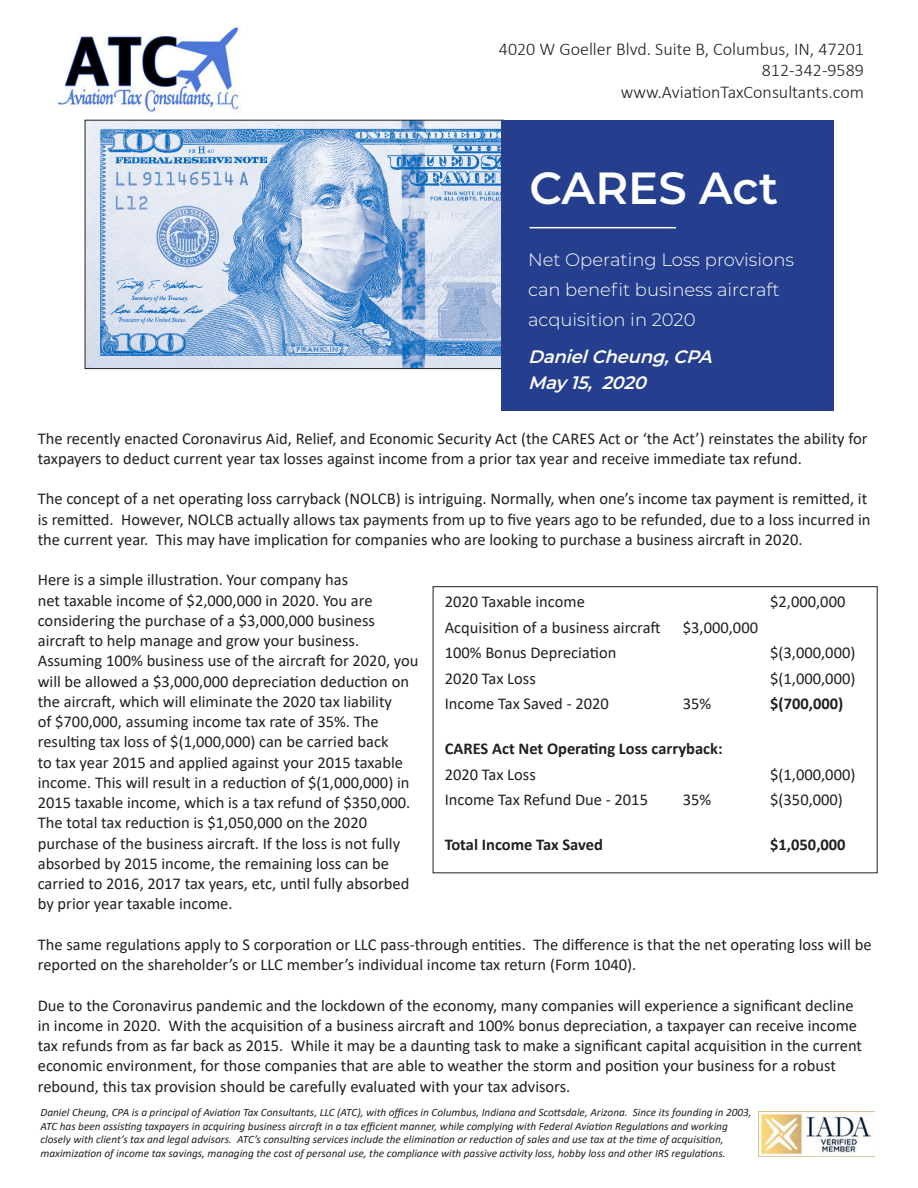
<style>
.page{position:relative;width:918px;height:1188px;background:#fff}
.page>*{position:absolute;margin:0;border:0;box-sizing:border-box;transform-origin:0 0}
.t1{font:600 45px "Montserrat";color:#fff}
.t2{font:300 18px/21.6px "Calibri";color:#231f20;text-align:right}
.t3{font:300 18px/30px "Montserrat";color:#fff}
.t4{font:italic 600 18px/25.5px "Montserrat";color:#fff}
.t5{font:16.5px/20.2px "Calibri";color:#231f20}
.t6{font:700 16.5px "Calibri";color:#231f20}
.t7{font:italic 11.25px/13.5px "Calibri";color:#231f20}
</style>
<div class="page">
<img style="left:87px;top:122px;width:414px;height:245px">
<div style="left:85px;top:120px;width:419px;height:249px;border:1px solid #231f20"></div>
<div style="left:501px;top:120px;width:332px;height:291px;background:#253f8e"></div>
<hr style="left:530px;top:227px;width:146px;height:1px;background:#fff">
<div style="left:433px;top:586px;width:444px;height:287px;border:1px solid #231f20"></div>
<img style="left:54px;top:25px;width:187px;height:88px">
<img style="left:758px;top:1112px;width:116px;height:44px">
<p class="t2" style="left:499px;top:39px;width:367px">4020 W Goeller Blvd. Suite B, Columbus, IN, 47201<br>812-342-9589<br>www.AviationTaxConsultants.com</p>
<h1 class="t1" style="left:530px;top:169px;width:250px">CARES Act</h1>
<p class="t3" style="left:528px;top:246px;width:268px">Net Operating Loss provisions can benefit business aircraft acquisition in 2020</p>
<p class="t4" style="left:528px;top:345px;width:190px">DanielCheung,CPA<br>May 15, 2020</p>
<p class="t5" style="left:38px;top:429px;width:831px">The recently enacted Coronavirus Aid, Relief, and Economic Security Act (the CARES Act or ‘the Act’) reinstates the ability for taxpayers to deduct current year tax losses against income from a prior tax year and receive immediate tax refund.</p>
<p class="t5" style="left:38px;top:488px;width:834px">The concept of a net operating loss carryback (NOLCB) is intriguing. Normally, when one’s income tax payment is remitted, it is remitted. However, NOLCB actually allows tax payments from up to five years ago to be refunded, due to a loss incurred in the current year. This may have implication for companies who are looking to purchase a business aircraft in 2020.</p>
<p class="t5" style="left:38px;top:569px;width:382px">Here is a simple illustration. Your company has<br>net taxable income of $2,000,000 in 2020. You are considering the purchase of a $3,000,000 business aircraft to help manage and grow your business.<br>Assuming 100% business use of the aircraft for 2020, you will be allowed a $3,000,000 depreciation deduction on the aircraft, which will eliminate the 2020 tax liability<br>of $700,000, assuming income tax rate of 35%. The resulting tax loss of $(1,000,000) can be carried back<br>to tax year 2015 and applied against your 2015 taxable income. This will result in a reduction of $(1,000,000) in 2015 taxable income, which is a tax refund of $350,000.<br>The total tax reduction is $1,050,000 on the 2020 purchase of the business aircraft. If the loss is not fully absorbed by 2015 income, the remaining loss can be carried to 2016, 2017 tax years, etc, until fully absorbed by prior year taxable income.</p>
<p class="t5" style="left:38px;top:934px;width:835px">The same regulations apply to S corporation or LLC pass-through entities. The difference is that the net operating loss will be reported on the shareholder’s or LLC member’s individual income tax return (Form 1040).</p>
<p class="t5" style="left:38px;top:995px;width:826px">Due to the Coronavirus pandemic and the lockdown of the economy, many companies will experience a significant decline in income in 2020. With the acquisition of a business aircraft and 100% bonus depreciation, a taxpayer can receive income tax refunds from as far back as 2015. While it may be a daunting task to make a significant capital acquisition in the current economic environment, for those companies that are able to weather the storm and position your business for a robust rebound, this tax provision should be carefully evaluated with your tax advisors.</p>
<p class="t5" style="left:770px;top:591px;width:77px">$2,000,000</p>
<p class="t5" style="left:770px;top:640px;width:87px;line-height:25.5px">$(3,000,000) $(1,000,000)</p>
<p class="t6" style="left:770px;top:697px;width:75px">$(700,000)</p>
<p class="t5" style="left:445px;top:589px;width:217px;line-height:25.5px">2020 Taxable income<br>Acquisition of a business aircraft<br>100% Bonus Depreciation<br>2020 Tax Loss<br>Income Tax Saved - 2020</p>
<p class="t6" style="left:445px;top:737px;width:279px">CARES Act Net Operating Loss carryback:</p>
<p class="t5" style="left:445px;top:761px;width:205px;line-height:25.5px">2020 Tax Loss<br>Income Tax Refund Due - 2015</p>
<p class="t6" style="left:445px;top:833px;width:160px">Total Income Tax Saved</p>
<p class="t5" style="left:683px;top:617px;width:77px">$3,000,000</p>
<p class="t5" style="left:683px;top:693px;width:30px">35%</p>
<p class="t5" style="left:770px;top:761px;width:87px;line-height:25.5px">$(1,000,000) $(350,000)</p>
<p class="t6" style="left:770px;top:838px;width:77px">$1,050,000</p>
<p class="t5" style="left:683px;top:789px;width:30px">35%</p>
<p class="t7" style="left:40px;top:1105px;width:713px">Daniel Cheung, CPA is a principal of Aviation Tax Consultants, LLC (ATC), with offices in Columbus, Indiana and Scottsdale, Arizona. Since its founding in 2003, ATC has been assisting taxpayers in acquiring business aircraft in a tax efficient manner, while complying with Federal Aviation Regulations and working closely with client’s tax and legal advisors. ATC’s consulting services include the elimination or reduction of sales and use tax at the time of acquisition, maximization of income tax savings, managing the cost of personal use, the compliance with passive activity loss, hobby loss and other IRS regulations.</p>
</div>
